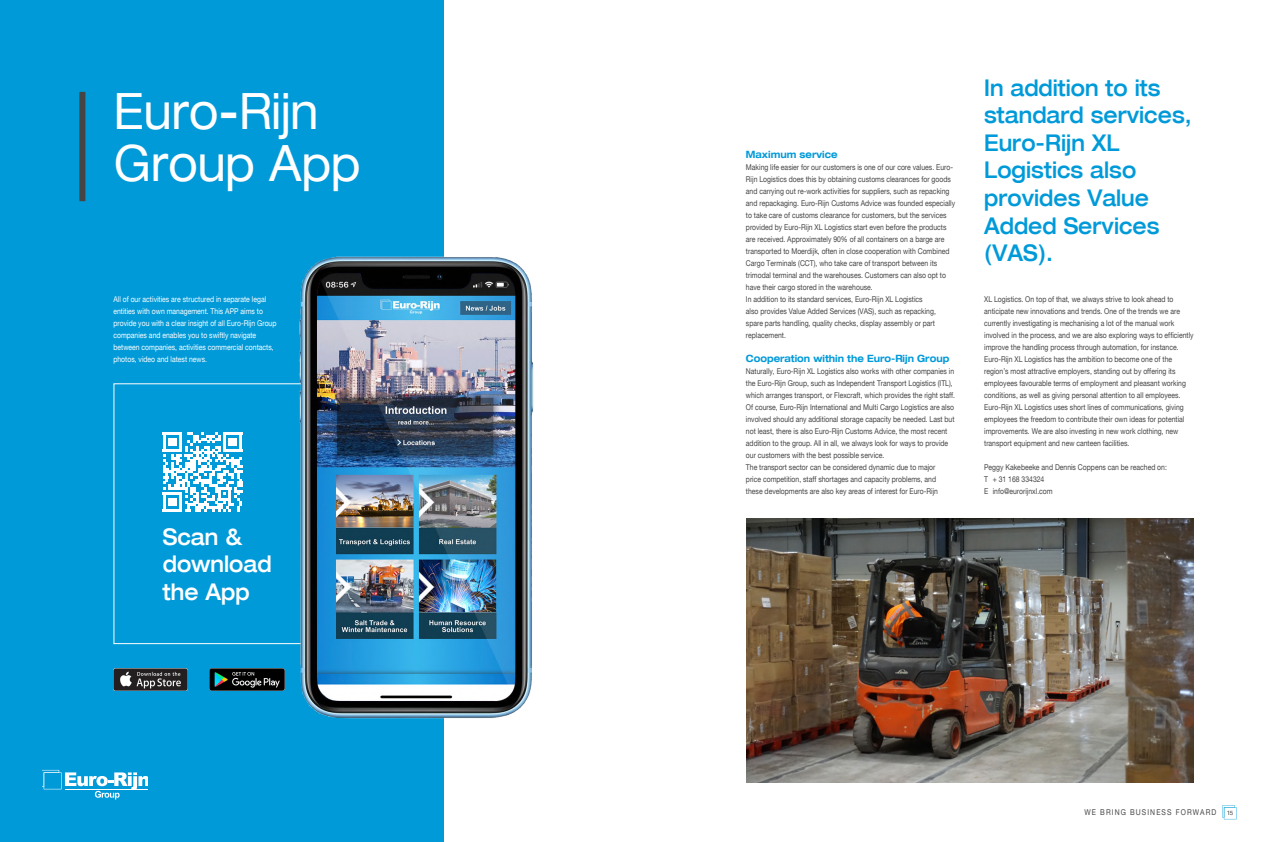
<style>
.page{position:relative;width:1265px;height:842px;background:#fff}
.page>*{position:absolute;margin:0;border:0;box-sizing:border-box;transform-origin:0 0}
.t1{font:50px "Helvetica Neue LT Regular 3";color:#fff;scale:.86 1}
.t2{font:23px/27.6px "Helvetica Neue LT Medium 2";color:#009ad9;scale:.86 1}
.t3{font:23px "Helvetica Neue LT Medium 2";color:#fff;scale:.86 1}
.t4{font:10px "Helvetica Neue LT Bold 2";color:#009ad9;scale:.86 1}
.t5{font:8px/12px "Helvetica Neue CE";color:#454545;scale:.86 1}
.t6{font:8px/12px "Helvetica Neue CE";color:#fff;scale:.86 1}
.t7{font:8px "Helvetica Neue CE";letter-spacing:.16em;color:#454545;scale:.86 1}
.t8{font:6px "Helvetica Neue LT Regular 3";color:#454545;scale:.86 1}
</style>
<div class="page">
<div style="left:0;top:0;width:443px;height:842px;background:#009ad9"></div>
<img style="left:113px;top:668px;width:75px;height:22px">
<img style="left:210px;top:668px;width:74px;height:22px">
<img style="left:285px;top:256px;width:249px;height:463px">
<svg style="left:163px;top:432px;width:79px;height:80px"></svg>
<svg style="left:43px;top:770px;width:105px;height:29px"></svg>
<svg style="left:1222px;top:805px;width:14px;height:14px"></svg>
<div style="left:79px;top:92px;width:6px;height:109px;background:#454545"></div>
<img style="left:746px;top:518px;width:447px;height:264px">
<p class="t1" style="left:114px;top:81px;width:239px">Euro-Rijn</p>
<p class="t1" style="left:114px;top:133px;width:288px">Group App</p>
<p class="t4" style="left:746px;top:148px;width:108px">Maximum service</p>
<p class="t5" style="left:746px;top:161px;width:245px">Making life easier for our customers is one of our core values. Euro-Rijn Logistics does this by obtaining customs clearances for goods and carrying out re-work activities for suppliers, such as repacking and repackaging. Euro-Rijn Customs Advice was founded especially to take care of customs clearance for customers, but the services provided by Euro-Rijn XL Logistics start even before the products are received. Approximately 90% of all containers on a barge are transported to Moerdijk, often in close cooperation with Combined Cargo Terminals (CCT), who take care of transport between its trimodal terminal and the warehouses. Customers can also opt to have their cargo stored in the warehouse.</p>
<p class="t5" style="left:746px;top:293px;width:222px">In addition to its standard services, Euro-Rijn XL Logistics also provides Value Added Services (VAS), such as repacking, spare parts handling, quality checks, display assembly or part replacement.</p>
<p class="t4" style="left:746px;top:352px;width:238px">Cooperation within the Euro-Rijn Group</p>
<p class="t5" style="left:746px;top:365px;width:245px">Naturally, Euro-Rijn XL Logistics also works with other companies in the Euro-Rijn Group, such as Independent Transport Logistics (ITL), which arranges transport, or Flexcraft, which provides the right staff.<br>Of course, Euro-Rijn International and Multi Cargo Logistics are also involved should any additional storage capacity be needed. Last but not least, there is also Euro-Rijn Customs Advice, the most recent addition to the group. All in all, we always look for ways to provide our customers with the best possible service.</p>
<p class="t5" style="left:746px;top:461px;width:225px">The transport sector can be considered dynamic due to major price competition, staff shortages and capacity problems, and these developments are also key areas of interest for Euro-Rijn</p>
<p class="t6" style="left:113px;top:293px;width:191px">All of our activities are structured in separate legal entities with own management. This APP aims to provide you with a clear insight of all Euro-Rijn Group companies and enables you to swiftly navigate between companies, activities commercial contacts, photos, video and latest news.</p>
<p class="t3" style="left:163px;top:522px;width:94px">Scan &amp;</p>
<p class="t3" style="left:163px;top:550px;width:128px">download</p>
<p class="t3" style="left:163px;top:577px;width:102px">the App</p>
<p class="t2" style="left:984px;top:73px;width:243px">In addition to its standard services,<br>Euro-Rijn XL<br>Logistics also provides Value<br>Added Services (VAS).</p>
<p class="t5" style="left:984px;top:293px;width:245px">XL Logistics. On top of that, we always strive to look ahead to anticipate new innovations and trends. One of the trends we are currently investigating is mechanising a lot of the manual work involved in the process, and we are also exploring ways to efficiently improve the handling process through automation, for instance.</p>
<p class="t5" style="left:984px;top:353px;width:236px">Euro-Rijn XL Logistics has the ambition to become one of the region’s most attractive employers, standing out by offering its employees favourable terms of employment and pleasant working conditions, as well as giving personal attention to all employees.<br>Euro-Rijn XL Logistics uses short lines of communications, giving employees the freedom to contribute their own ideas for potential improvements. We are also investing in new work clothing, new transport equipment and new canteen facilities.</p>
<p class="t5" style="left:984px;top:461px;width:214px">Peggy Kakebeeke and Dennis Coppens can be reached on:</p>
<p class="t5" style="left:984px;top:473px;width:72px">T + 31 168 334324</p>
<p class="t5" style="left:984px;top:485px;width:81px">E info@eurorijnxl.com</p>
<p class="t7" style="left:1084px;top:807px;width:155px">WE BRING BUSINESS FORWARD</p>
<p class="t8" style="left:1227px;top:809px;width:8px">15</p>
</div>
